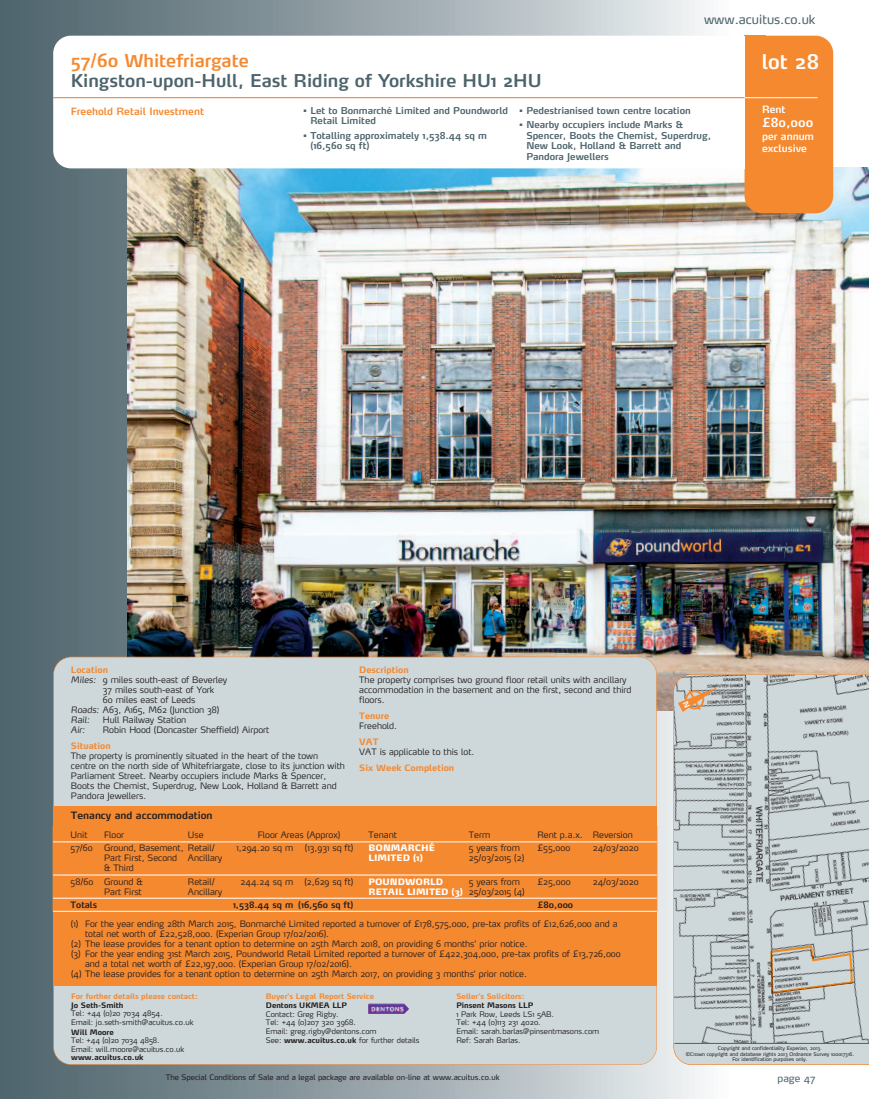
<style>
.page{position:relative;width:869px;height:1099px;background:#fff}
.page>*{position:absolute;margin:0;border:0;box-sizing:border-box;transform-origin:0 0}
.t1{font:600 20px "Max";color:#fff}
.t2{font:600 17.5px "Max";color:#4c636b}
.t3{font:600 17.5px "Max";color:#f58930}
.t4{font:12.5px "Max";color:#4c636b}
.t5{font:600 12.5px "Max";color:#fff}
.t6{font:600 10px "Max";color:#f58930}
.t7{font:600 10px "Max";color:#231f20}
.t8{font:600 10px/12px "Max";color:#fff}
.t9{font:10px "Max";color:#4c636b}
.t10{font:600 9.38px/10.6px "Max";color:#4c636b}
.t11{font:300 8.75px/10px "Max";color:#231f20}
.t12{font:700 8.75px "Max";color:#f58930}
.t13{font:900 8.75px/10px "Max";color:#fff}
.t14{font:600 8.75px "Max";color:#231f20}
.t15{font:italic 300 8.75px "Max";color:#231f20}
.t16{font:300 7.5px/8.8px "Max";color:#231f20}
.t17{font:7.5px "Max";color:#231f20}
.t18{font:700 7.5px "Max";color:#f58930}
.t19{font:700 7.5px "Max";color:#231f20}
.t20{font:5px/5.6px "Max";color:#231f20;text-align:center}
.s1{font-style:italic}
.s2{font-weight:700}
</style>
<div class="page">
<div style="left:0;top:0;width:733px;height:1098px;background:linear-gradient(to right,#485d66,#f2f1f1)"></div>
<img style="left:128px;top:168px;width:740px;height:542px">
<div style="left:744px;top:36px;width:88px;height:177px;background:#f58930;border-radius:18px"></div>
<div style="left:744px;top:36px;width:21px;height:14px;background:#f58930"></div>
<div style="left:53px;top:36px;width:691px;height:132px;background:#fff;border-radius:18px"></div>
<hr style="left:735px;top:97px;width:82px;height:1px;background:#fff">
<div style="left:722px;top:36px;width:22px;height:132px;background:#fff"></div>
<hr style="left:53px;top:97px;width:691px;height:1px;background:#f47321">
<div style="left:54px;top:657px;width:602px;height:407px;background:#ced8da;border-radius:18px"></div>
<div style="left:53px;top:806px;width:603px;height:179px;background:#f58930"></div>
<svg style="left:673px;top:674px;width:195px;height:369px;background:#bdc5c6"></svg>
<div style="left:673px;top:1043px;width:195px;height:21px;background:#ced8da"></div>
<hr style="left:674px;top:1043px;width:194px;height:1px;background:#4c636b">
<hr style="left:656px;top:825px;width:1px;height:86px;background:#f58930">
<hr style="left:53px;top:841px;width:603px;height:1px;background:#fff">
<hr style="left:53px;top:874px;width:603px;height:1px;background:#fff">
<hr style="left:53px;top:897px;width:603px;height:1px;background:#fff">
<hr style="left:53px;top:911px;width:603px;height:1px;background:#fff">
<img style="left:368px;top:1003px;width:41px;height:10px">
<svg style="left:677px;top:687px;width:40px;height:25px"></svg>
<h3 class="t4" style="left:703px;top:15px;width:113px">www.acuitus.co.uk</h3>
<h2 class="t3" style="left:71px;top:54px;width:179px">57/60 Whitefriargate</h2>
<h2 class="t2" style="left:71px;top:74px;width:472px">Kingston-upon-Hull, East Riding of Yorkshire HU1 2HU</h2>
<p class="t6" style="left:71px;top:107px;width:135px">Freehold Retail Investment</p>
<p class="t10" style="left:310px;top:106px;width:199px;text-indent:-7px">• Let to Bonmarché Limited and Poundworld<br>Retail Limited</p>
<p class="t10" style="left:310px;top:131px;width:178px;text-indent:-7px">• Totalling approximately 1,538.44 sq m (16,560 sq ft)</p>
<p class="t10" style="left:519px;top:106px;width:173px">• Pedestrianised town centre location</p>
<p class="t10" style="left:526px;top:120px;width:186px;text-indent:-7px">• Nearby occupiers include Marks &amp;<br>Spencer, Boots the Chemist, Superdrug,<br>New Look, Holland &amp; Barrett and<br>Pandora Jewellers</p>
<h1 class="t1" style="left:761px;top:54px;width:59px">lot 28</h1>
<p class="t8" style="left:761px;top:105px;width:25px">Rent</p>
<h3 class="t5" style="left:761px;top:118px;width:53px">£80,000</h3>
<p class="t8" style="left:761px;top:132px;width:53px">per annum exclusive</p>
<p class="t12" style="left:71px;top:666px;width:38px">Location</p>
<p class="t11" style="left:71px;top:675px;width:158px"><span class="s1">Miles:</span> 9 miles south-east of Beverley</p>
<p class="t11" style="left:103px;top:685px;width:113px">37 miles south-east of York</p>
<p class="t11" style="left:103px;top:695px;width:94px">60 miles east of Leeds</p>
<p class="t11" style="left:71px;top:705px;width:150px"><span class="s1">Roads:</span> A63, A165, M62 (Junction 38)</p>
<p class="t15" style="left:71px;top:716px;width:20px">Rail:</p>
<p class="t11" style="left:103px;top:715px;width:85px">Hull Railway Station</p>
<p class="t15" style="left:71px;top:726px;width:16px">Air:</p>
<p class="t11" style="left:103px;top:725px;width:168px">Robin Hood (Doncaster Sheffield) Airport</p>
<p class="t12" style="left:71px;top:742px;width:41px">Situation</p>
<p class="t11" style="left:71px;top:751px;width:275px">The property is prominently situated in the heart of the town centre on the north side of Whitefriargate, close to its junction with Parliament Street. Nearby occupiers include Marks &amp; Spencer, Boots the Chemist, Superdrug, New Look, Holland &amp; Barrett and Pandora Jewellers.</p>
<p class="t7" style="left:71px;top:811px;width:143px">Tenancy and accommodation</p>
<p class="t12" style="left:359px;top:666px;width:51px">Description</p>
<p class="t11" style="left:359px;top:675px;width:274px">The property comprises two ground floor retail units with ancillary accommodation in the basement and on the first, second and third floors.</p>
<p class="t12" style="left:359px;top:712px;width:31px">Tenure</p>
<p class="t11" style="left:359px;top:721px;width:39px">Freehold.</p>
<p class="t12" style="left:359px;top:738px;width:21px">VAT</p>
<p class="t11" style="left:359px;top:747px;width:117px">VAT is applicable to this lot.</p>
<p class="t12" style="left:359px;top:764px;width:96px">Six Week Completion</p>
<p class="t11" style="left:71px;top:830px;width:18px">Unit</p>
<p class="t11" style="left:104px;top:830px;width:22px">Floor</p>
<p class="t11" style="left:188px;top:830px;width:17px">Use</p>
<p class="t11" style="left:258px;top:830px;width:84px">Floor Areas (Approx)</p>
<p class="t11" style="left:368px;top:830px;width:30px">Tenant</p>
<p class="t11" style="left:468px;top:830px;width:23px">Term</p>
<p class="t11" style="left:537px;top:830px;width:97px">Rent p.a.x. Reversion</p>
<p class="t11" style="left:71px;top:843px;width:24px">57/60</p>
<p class="t11" style="left:104px;top:843px;width:81px">Ground, Basement,<br>Part First, Second &amp; Third</p>
<p class="t11" style="left:188px;top:843px;width:36px">Retail/<br>Ancillary</p>
<p class="t11" style="left:236px;top:843px;width:58px">1,294.20 sq m</p>
<p class="t11" style="left:305px;top:843px;width:50px">(13,931 sq ft)</p>
<p class="t13" style="left:368px;top:843px;width:68px">BONMARCHÉ<br>LIMITED (1)</p>
<p class="t11" style="left:468px;top:843px;width:57px">5 years from<br>25/03/2015 (2)</p>
<p class="t11" style="left:537px;top:843px;width:34px">£55,000</p>
<p class="t11" style="left:592px;top:843px;width:47px">24/03/2020</p>
<p class="t11" style="left:71px;top:877px;width:74px;text-align:right">58/60 Ground &amp;<br>Part First</p>
<p class="t11" style="left:188px;top:877px;width:36px">Retail/<br>Ancillary</p>
<p class="t11" style="left:240px;top:877px;width:54px">244.24 sq m</p>
<p class="t11" style="left:304px;top:877px;width:51px">(2,629 sq ft)</p>
<p class="t13" style="left:368px;top:877px;width:96px">POUNDWORLD<br>RETAIL LIMITED (3)</p>
<p class="t11" style="left:468px;top:877px;width:57px">5 years from<br>25/03/2015 (4)</p>
<p class="t11" style="left:537px;top:877px;width:35px">£25,000</p>
<p class="t11" style="left:592px;top:877px;width:47px">24/03/2020</p>
<p class="t14" style="left:71px;top:901px;width:28px">Totals</p>
<p class="t14" style="left:233px;top:901px;width:122px">1,538.44 sq m (16,560 sq ft)</p>
<p class="t14" style="left:537px;top:901px;width:37px">£80,000</p>
<p class="t11" style="left:71px;top:919px;width:547px">(1) For the year ending 28th March 2015, Bonmarché Limited reported a turnover of £178,575,000, pre-tax profits of £12,626,000 and a</p>
<p class="t11" style="left:85px;top:929px;width:245px">total net worth of £22,528,000. (Experian Group 17/02/2016).</p>
<p class="t11" style="left:71px;top:939px;width:458px">(2) The lease provides for a tenant option to determine on 25th March 2018, on providing 6 months’ prior notice.</p>
<p class="t11" style="left:71px;top:949px;width:551px">(3) For the year ending 31st March 2015, Poundworld Retail Limited reported a turnover of £422,304,000, pre-tax profits of £13,726,000</p>
<p class="t11" style="left:85px;top:959px;width:268px">and a total net worth of £22,197,000. (Experian Group 17/02/2016).</p>
<p class="t11" style="left:71px;top:969px;width:457px">(4) The lease provides for a tenant option to determine on 25th March 2017, on providing 3 months’ prior notice.</p>
<p class="t18" style="left:71px;top:993px;width:128px">For further details please contact:</p>
<p class="t19" style="left:71px;top:1002px;width:54px">Jo Seth-Smith</p>
<p class="t16" style="left:71px;top:1009px;width:124px">Tel: +44 (0)20 7034 4854.<br>Email: jo.seth-smith@acuitus.co.uk</p>
<p class="t19" style="left:71px;top:1029px;width:44px">Will Moore</p>
<p class="t16" style="left:71px;top:1036px;width:114px">Tel: +44 (0)20 7034 4858.<br>Email: will.moore@acuitus.co.uk</p>
<p class="t19" style="left:71px;top:1054px;width:74px">www.acuitus.co.uk</p>
<p class="t18" style="left:266px;top:993px;width:110px">Buyer’s Legal Report Service</p>
<p class="t19" style="left:266px;top:1002px;width:83px">Dentons UKMEA LLP</p>
<p class="t16" style="left:266px;top:1010px;width:155px">Contact: Greg Rigby.<br>Tel: +44 (0)207 320 3968.<br>Email: greg.rigby@dentons.com<br>See: <span class="s2">www.acuitus.co.uk</span> for further details</p>
<p class="t18" style="left:456px;top:993px;width:69px">Seller’s Solicitors:</p>
<p class="t19" style="left:456px;top:1002px;width:78px">Pinsent Masons LLP</p>
<p class="t16" style="left:456px;top:1010px;width:144px">1 Park Row, Leeds LS1 5AB.<br>Tel: +44 (0)113 231 4020.<br>Email: sarah.barlas@pinsentmasons.com<br>Ref: Sarah Barlas.</p>
<p class="t17" style="left:166px;top:1073px;width:335px">The Special Conditions of Sale and a legal package are available on-line at www.acuitus.co.uk</p>
<p class="t20" style="left:685px;top:1045px;width:170px">Copyright and confidentiality Experian, 2013.<br>©Crown copyright and database rights 2013 Ordnance Survey 100017316.<br>For identification purposes only.</p>
<p class="t9" style="left:777px;top:1074px;width:39px">page 47</p>
</div>
